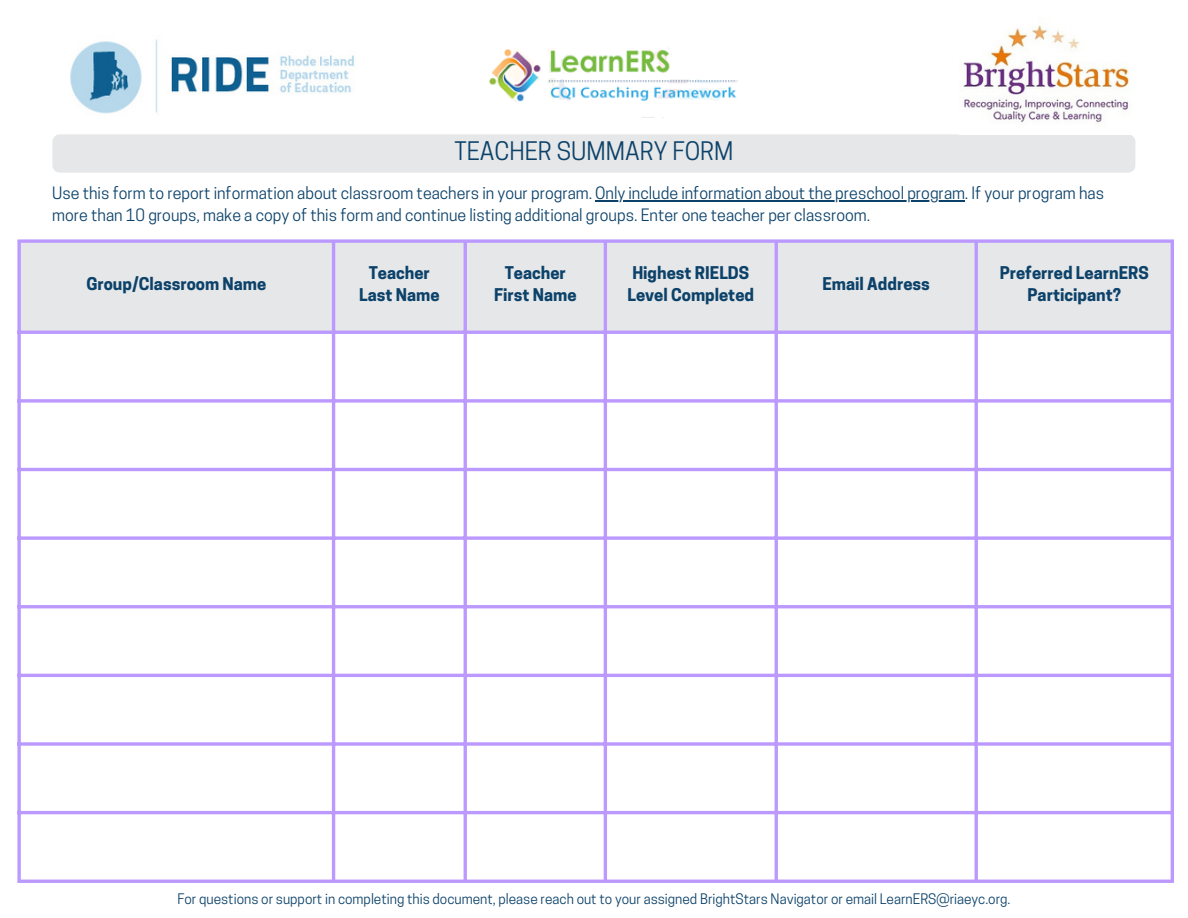
<style>
.page{position:relative;width:1188px;height:918px;background:#fff}
.page>*{position:absolute;margin:0;border:0;box-sizing:border-box;transform-origin:0 0}
.t1{font:24px "Cooper Hewitt";color:#0c426a}
.t2{font:700 16.5px/22.5px "Cooper Hewitt";color:#0c426a;text-align:center}
.t3{font:16.05px/21.3px "Cooper Hewitt";color:#0c426a}
.t4{font:13.65px "Cooper Hewitt";color:#0c426a}
</style>
<div class="page">
<div style="left:52px;top:134px;width:1083px;height:39px;background:#e6e7e8;border-radius:7px"></div>
<img style="left:70px;top:39px;width:284px;height:75px">
<img style="left:489px;top:48px;width:249px;height:55px">
<img style="left:959px;top:25px;width:171px;height:110px">
<div style="left:21px;top:243px;width:1150px;height:88px;background:#e6e7e8"></div>
<svg style="left:17px;top:243px;width:4px;height:637px;background:#c5a8fe"></svg>
<hr style="left:332px;top:243px;width:3px;height:637px;background:#b9f">
<hr style="left:464px;top:243px;width:3px;height:637px;background:#b9f">
<hr style="left:604px;top:243px;width:3px;height:637px;background:#b9f">
<hr style="left:775px;top:243px;width:3px;height:637px;background:#b9f">
<hr style="left:975px;top:243px;width:3px;height:637px;background:#b9f">
<hr style="left:1171px;top:243px;width:3px;height:637px;background:#b9f">
<svg style="left:17px;top:239px;width:1157px;height:4px;background:#c4a7fd"></svg>
<hr style="left:17px;top:331px;width:1157px;height:3px;background:#b9f">
<svg style="left:17px;top:399px;width:1154px;height:4px;background:#c5a8ff"></svg>
<hr style="left:17px;top:468px;width:1157px;height:3px;background:#b9f">
<svg style="left:17px;top:536px;width:1154px;height:4px;background:#c5a8ff"></svg>
<hr style="left:17px;top:605px;width:1157px;height:3px;background:#b9f">
<hr style="left:17px;top:674px;width:1157px;height:3px;background:#b9f">
<svg style="left:17px;top:742px;width:1154px;height:4px;background:#c5a8ff"></svg>
<hr style="left:17px;top:811px;width:1157px;height:3px;background:#b9f">
<hr style="left:17px;top:880px;width:1157px;height:3px;background:#b9f">
<hr style="left:595px;top:201px;width:370px;height:1px;background:#0c426a">
<h1 class="t1" style="left:454px;top:142px;width:281px">TEACHER SUMMARY FORM</h1>
<p class="t3" style="left:52px;top:185px;width:1053px">Use this form to report information about classroom teachers in your program. Only include information about the preschool program. If your program has more than 10 groups, make a copy of this form and continue listing additional groups. Enter one teacher per classroom.</p>
<p class="t2" style="left:86px;top:275px;width:181px">Group/Classroom Name</p>
<p class="t2" style="left:359px;top:263px;width:82px">Teacher<br>Last Name</p>
<p class="t2" style="left:494px;top:263px;width:84px">Teacher<br>First Name</p>
<p class="t2" style="left:627px;top:263px;width:128px;text-align:left">Highest RIELDS<br>Level Completed</p>
<p class="t2" style="left:823px;top:275px;width:109px">Email Address</p>
<p class="t2" style="left:1000px;top:263px;width:151px">Preferred LearnERS<br>Participant?</p>
<p class="t4" style="left:177px;top:894px;width:835px">For questions or support in completing this document, please reach out to your assigned BrightStars Navigator or email LearnERS@riaeyc.org.</p>
</div>
